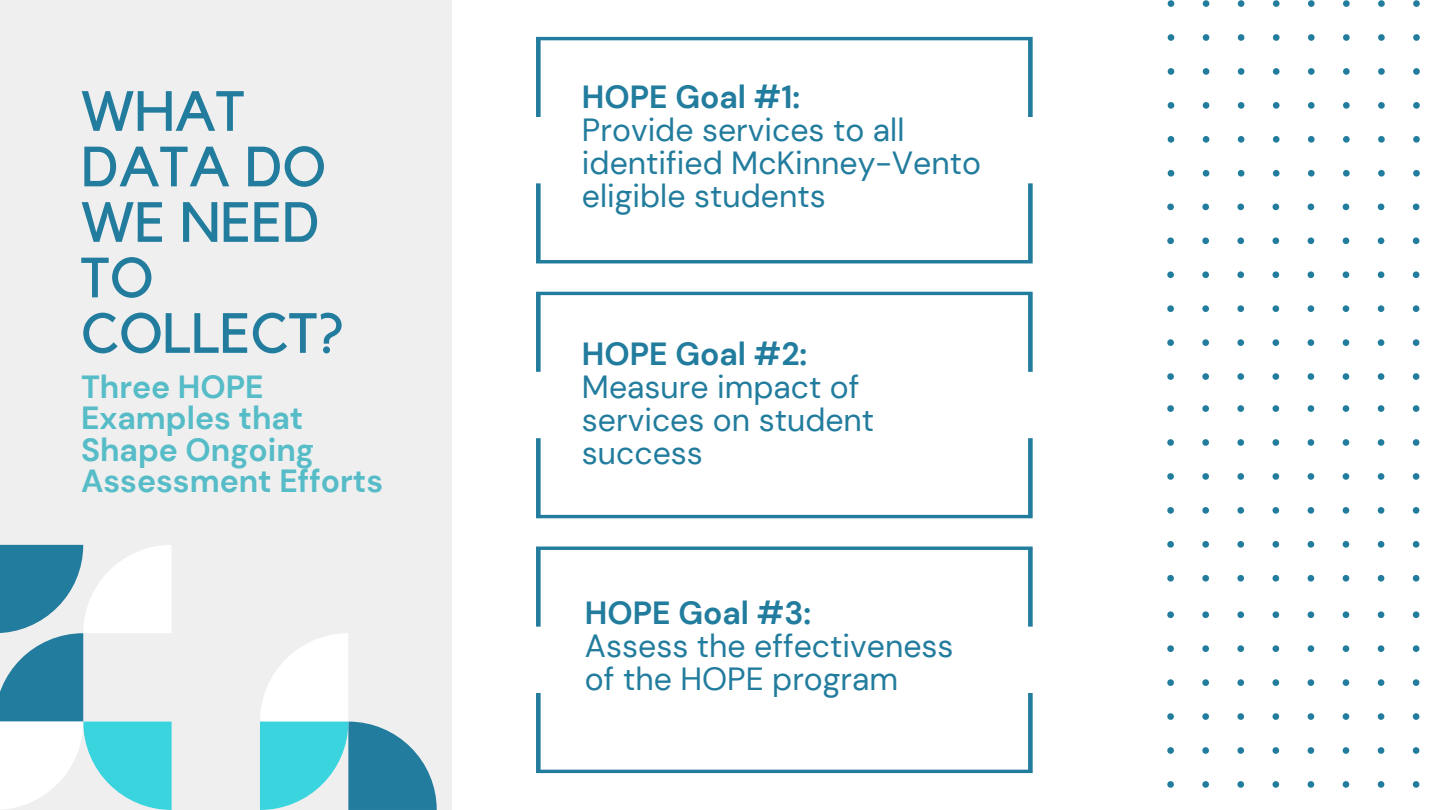
<style>
.page{position:relative;width:1440px;height:810px;background:#efefef}
.page>*{position:absolute;margin:0;border:0;box-sizing:border-box;transform-origin:0 0}
.t1{font:56px/55.5px "Kollektif";color:#227c9d}
.t2{font:32px/33px "DM Sans";color:#227c9d}
.t3{font:700 32px/31.5px "DM Sans";color:#56bcc7}
.t4{font:700 32px "DM Sans";color:#227c9d}
</style>
<div class="page">
<svg style="left:0;top:545px;width:437px;height:265px"></svg>
<div style="left:453px;top:0;width:987px;height:810px;background:#fff"></div>
<svg style="left:1168px;top:0;width:252px;height:177px"></svg>
<svg style="left:536px;top:37px;width:497px;height:80px"></svg>
<svg style="left:536px;top:183px;width:497px;height:80px"></svg>
<svg style="left:536px;top:292px;width:497px;height:80px"></svg>
<svg style="left:536px;top:438px;width:497px;height:80px"></svg>
<svg style="left:536px;top:547px;width:497px;height:80px"></svg>
<svg style="left:536px;top:693px;width:497px;height:80px"></svg>
<svg style="left:1167px;top:204px;width:253px;height:176px"></svg>
<svg style="left:1167px;top:611px;width:253px;height:177px"></svg>
<svg style="left:1167px;top:405px;width:253px;height:177px"></svg>
<h1 class="t1" style="left:81px;top:86px;width:265px">WHAT<br>DATA DO<br>WE NEED<br>TO<br>COLLECT?</h1>
<p class="t3" style="left:81px;top:371px;width:304px">Three HOPE<br>Examples that<br>Shape Ongoing<br>Assessment Efforts</p>
<p class="t4" style="left:582px;top:76px;width:220px">HOPE Goal #1:</p>
<p class="t2" style="left:582px;top:113px;width:401px">Provide services to all identified McKinney-Vento eligible students</p>
<p class="t4" style="left:582px;top:334px;width:227px">HOPE Goal #2:</p>
<p class="t2" style="left:582px;top:371px;width:294px">Measure impact of services on student success</p>
<p class="t4" style="left:585px;top:593px;width:228px">HOPE Goal #3:</p>
<p class="t2" style="left:585px;top:630px;width:370px">Assess the effectiveness of the HOPE program</p>
</div>
